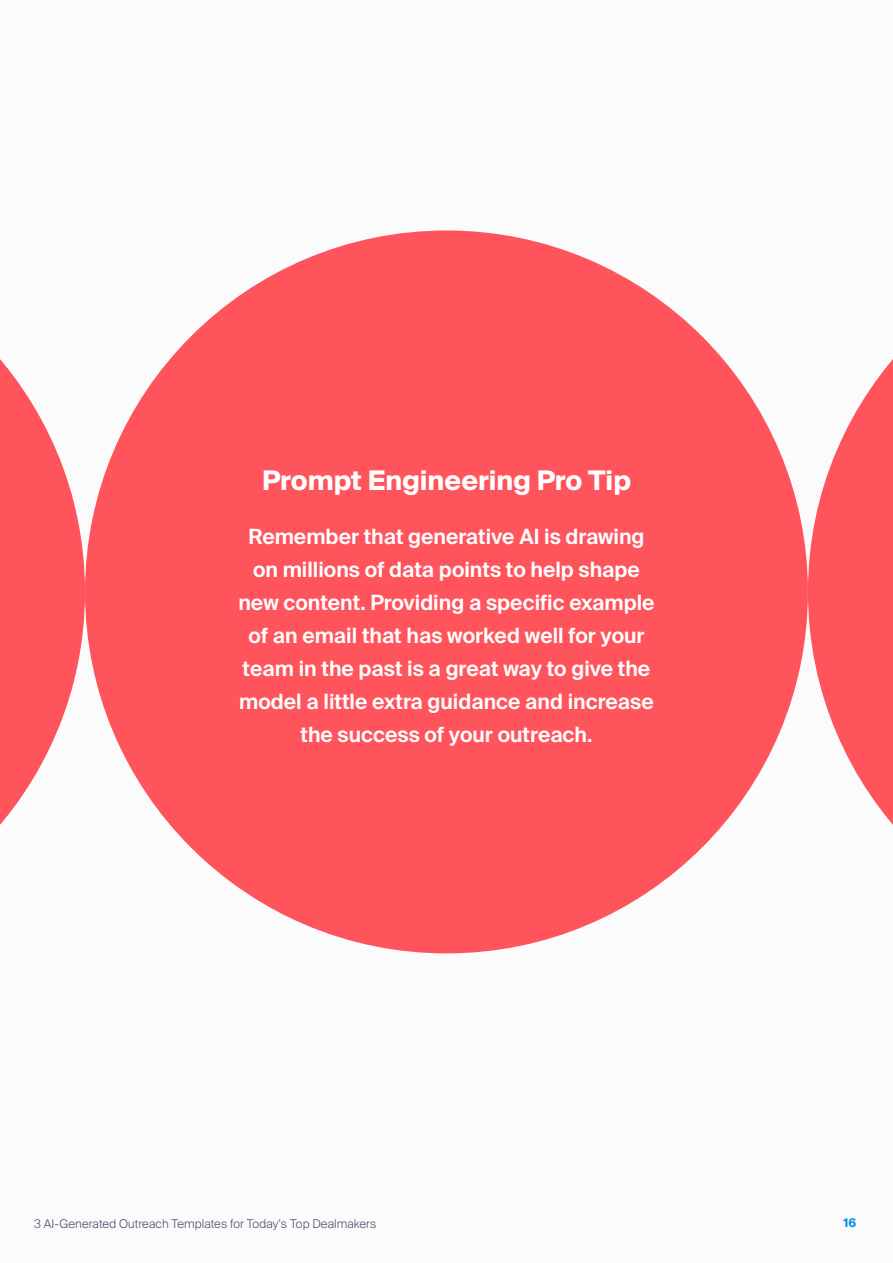
<style>
.page{position:relative;width:893px;height:1263px;background:#f8f8f8}
.page>*{position:absolute;margin:0;border:0;box-sizing:border-box;transform-origin:0 0}
.t1{font:700 27px "Suisse Intl";color:#fff}
.t2{font:600 21px/33px "Suisse Intl";color:#fff;text-align:center}
.t3{font:300 12px "Suisse Intl";letter-spacing:.005em;color:#1c2541}
.t4{font:700 12px "Suisse Intl";color:#0091ea}
</style>
<div class="page">
<div style="left:85px;top:230px;width:723px;height:723px;background:#ff545c;border-radius:50%"></div>
<svg style="left:808px;top:359px;width:85px;height:466px;fill:#ff545c"></svg>
<svg style="left:0;top:359px;width:85px;height:466px;fill:#ff545c"></svg>
<p class="t1" style="left:262px;top:465px;width:370px">Prompt Engineering Pro Tip</p>
<p class="t2" style="left:238px;top:520px;width:418px">Remember that generative AI is drawing on millions of data points to help shape new content. Providing a specific example of an email that has worked well for your team in the past is a great way to give the model a little extra guidance and increase the success of your outreach.</p>
<p class="t3" style="left:34px;top:1217px;width:344px">3 AI-Generated Outreach Templates for Today’s Top Dealmakers</p>
<p class="t4" style="left:843px;top:1216px;width:14px">16</p>
</div>
